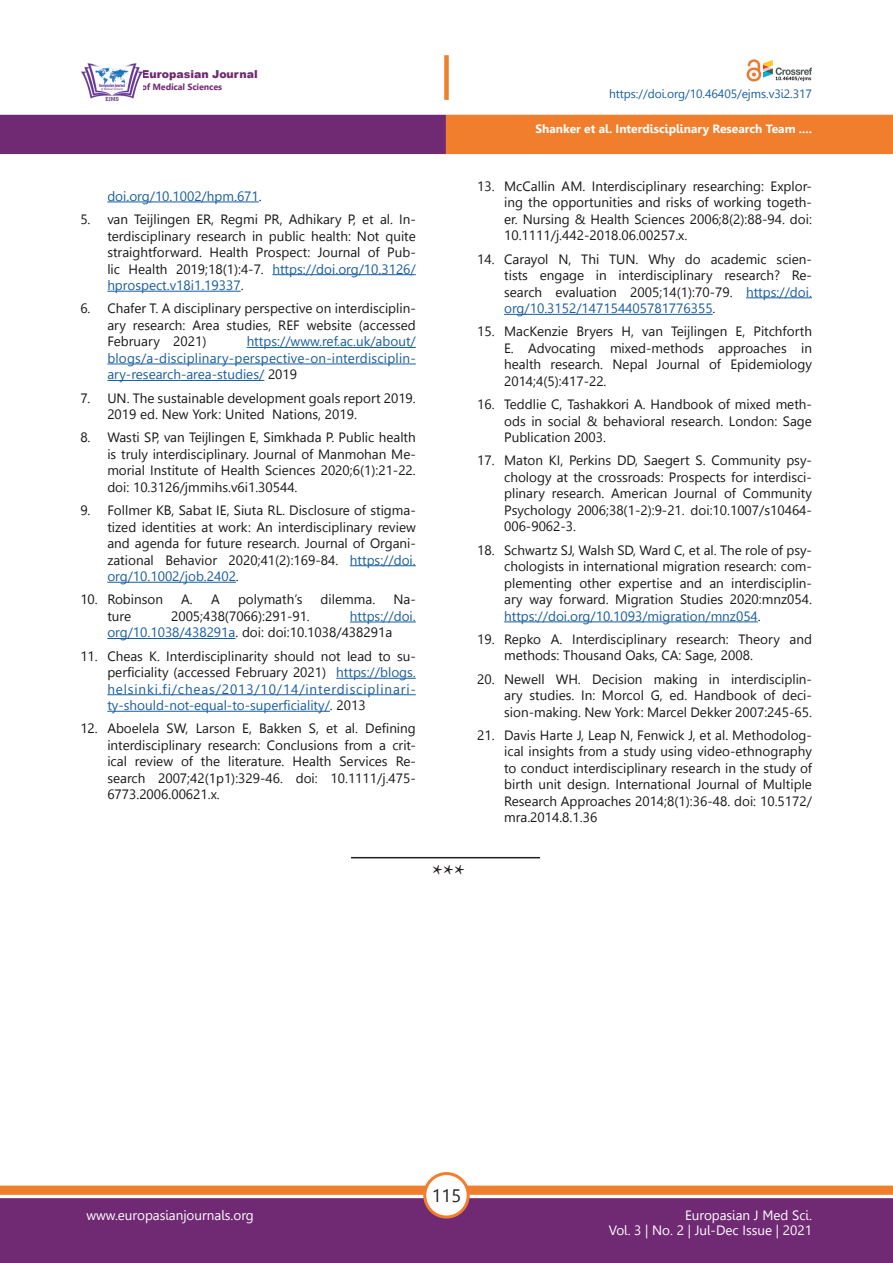
<style>
.page{position:relative;width:893px;height:1263px;background:#fff}
.page>*{position:absolute;margin:0;border:0;box-sizing:border-box;transform-origin:0 0}
.t1{font:27px "Minion Pro";color:#231f20}
.t2{font:18px "Leelawadee";color:#231f20}
.t3{font:13.5px/16.5px "Leelawadee UI";color:#181717;text-align:justify}
.t4{font:13.5px/16.5px "Leelawadee UI";color:#175d9e;text-align:justify}
.t5{font:13.5px/15px "Leelawadee";color:#fff;text-align:right}
.t6{font:700 12px "Leelawadee";color:#fff}
.t7{font:12px "Leelawadee";letter-spacing:-.005em;color:#175d9e}
.t8{font:900 10.95px "Arial";color:#702a73}
.t9{font:700 9px "Leelawadee UI";color:#702a73}
.s1{color:#181717}
.s2{color:#175d9e}
</style>
<div class="page">
<div style="left:0;top:1198px;width:893px;height:65px;background:#702a73;border:2px solid #702a73"></div>
<div style="left:0;top:1185px;width:893px;height:10px;background:#f07e2c;border:1px solid #f07e2c"></div>
<div style="left:425px;top:1173px;width:43px;height:44px;background:#fff;border-radius:50%"></div>
<div style="left:423px;top:1172px;width:47px;height:46px;border:3px solid #f07e2c;border-radius:50%"></div>
<div style="left:0;top:115px;width:446px;height:39px;background:#702a73"></div>
<div style="left:446px;top:115px;width:447px;height:39px;background:#f07e2c"></div>
<div style="left:444px;top:55px;width:5px;height:45px;background:#f07e2c"></div>
<img style="left:746px;top:60px;width:66px;height:21px">
<img style="left:81px;top:63px;width:61px;height:37px">
<hr style="left:107px;top:202px;width:152px;height:1px;background:#175d9e">
<hr style="left:272px;top:274px;width:144px;height:1px;background:#175d9e">
<hr style="left:107px;top:291px;width:134px;height:1px;background:#175d9e">
<hr style="left:247px;top:347px;width:169px;height:1px;background:#175d9e">
<hr style="left:107px;top:364px;width:309px;height:1px;background:#175d9e">
<hr style="left:107px;top:380px;width:157px;height:1px;background:#175d9e">
<hr style="left:350px;top:565px;width:66px;height:1px;background:#175d9e">
<hr style="left:107px;top:582px;width:129px;height:1px;background:#175d9e">
<hr style="left:350px;top:622px;width:66px;height:1px;background:#175d9e">
<hr style="left:107px;top:638px;width:128px;height:1px;background:#175d9e">
<hr style="left:336px;top:678px;width:80px;height:1px;background:#175d9e">
<hr style="left:107px;top:694px;width:309px;height:1px;background:#175d9e">
<hr style="left:107px;top:711px;width:223px;height:1px;background:#175d9e">
<hr style="left:746px;top:297px;width:66px;height:1px;background:#175d9e">
<hr style="left:504px;top:314px;width:209px;height:1px;background:#175d9e">
<hr style="left:504px;top:621px;width:254px;height:1px;background:#175d9e">
<hr style="left:351px;top:857px;width:189px;height:1px;background:#231f20">
<p class="t8" style="left:141px;top:66px;width:118px">Europasian Journal</p>
<p class="t9" style="left:141px;top:80px;width:82px">of Medical Sciences</p>
<p class="t7" style="left:609px;top:87px;width:204px">https://doi.org/10.46405/ejms.v3i2.317</p>
<p class="t6" style="left:535px;top:122px;width:278px">Shanker et al. Interdisciplinary Research Team ....</p>
<p class="t4" style="left:107px;top:187px;width:156px">doi.org/10.1002/hpm.671<span class="s1">.</span></p>
<p class="t3" style="left:107px;top:210px;width:310px;text-indent:-27px">5. van Teijlingen ER, Regmi PR, Adhikary P, et al. In&shy;terdisciplinary research in public health: Not quite straightforward. Health Prospect: Journal of Pub&shy;lic Health 2019;18(1):4-7. <span class="s2">https://doi.org/10.3126/ hprospect.v18i1.19337</span>.</p>
<p class="t3" style="left:107px;top:300px;width:310px;text-indent:-27px">6. Chafer T. A disciplinary perspective on interdisciplin&shy;ary research: Area studies, REF website (accessed February 2021)</p>
<p class="t4" style="left:107px;top:333px;width:310px;text-indent:139px">https://www.ref.ac.uk/about/ blogs/a-disciplinary-perspective-on-interdisciplin&shy;ary-research-area-studies/ <span class="s1">2019</span></p>
<p class="t3" style="left:107px;top:389px;width:310px;text-indent:-27px">7. UN. The sustainable development goals report 2019.<br>2019 ed. New York: United Nations, 2019.</p>
<p class="t3" style="left:107px;top:429px;width:310px;text-indent:-27px">8. Wasti SP, van Teijlingen E, Simkhada P. Public health is truly interdisciplinary. Journal of Manmohan Me&shy;morial Institute of Health Sciences 2020;6(1):21-22. doi: 10.3126/jmmihs.v6i1.30544.</p>
<p class="t3" style="left:107px;top:501px;width:310px;text-indent:-27px">9. Follmer KB, Sabat IE, Siuta RL. Disclosure of stigma&shy;tized identities at work: An interdisciplinary review and agenda for future research. Journal of Organi&shy;zational Behavior 2020;41(2):169-84. <span class="s2">https://doi. org/10.1002/job.2402</span>.</p>
<p class="t3" style="left:80px;top:591px;width:84px">10. Robinson</p>
<p class="t3" style="left:181px;top:591px;width:40px">A. A</p>
<p class="t3" style="left:238px;top:591px;width:66px">polymath’s</p>
<p class="t3" style="left:321px;top:591px;width:56px">dilemma.</p>
<p class="t3" style="left:393px;top:591px;width:24px">Na-</p>
<p class="t3" style="left:107px;top:607px;width:25px">ture</p>
<p class="t3" style="left:171px;top:607px;width:140px">2005;438(7066):291-91.</p>
<p class="t4" style="left:107px;top:607px;width:310px;text-indent:243px">https://doi. org/10.1038/438291a<span class="s1">. doi: doi:10.1038/438291a</span></p>
<p class="t4" style="left:107px;top:647px;width:310px;text-indent:-27px"><span class="s1">11. Cheas K. Interdisciplinarity should not lead to su&shy;perficiality (accessed February 2021)</span> https://blogs. helsinki.fi/cheas/2013/10/14/interdisciplinari&shy;ty-should-not-equal-to-superficiality/<span class="s1">. 2013</span></p>
<p class="t3" style="left:107px;top:720px;width:310px;text-indent:-27px">12. Aboelela SW, Larson E, Bakken S, et al. Defining interdisciplinary research: Conclusions from a crit&shy;ical review of the literature. Health Services Re&shy;search 2007;42(1p1):329-46. doi: 10.1111/j.475- 6773.2006.00621.x.</p>
<p class="t3" style="left:504px;top:177px;width:309px;text-indent:-27px">13. McCallin AM. Interdisciplinary researching: Explor&shy;ing the opportunities and risks of working togeth&shy;er. Nursing &amp; Health Sciences 2006;8(2):88-94. doi:<br>10.1111/j.442-2018.06.00257.x.</p>
<p class="t3" style="left:504px;top:250px;width:309px;text-indent:-27px">14. Carayol N, Thi TUN. Why do academic scien&shy;tists engage in interdisciplinary research? Re&shy;search evaluation 2005;14(1):70-79. <span class="s2">https://doi. org/10.3152/147154405781776355</span>.</p>
<p class="t3" style="left:504px;top:323px;width:309px;text-indent:-27px">15. MacKenzie Bryers H, van Teijlingen E, Pitchforth E. Advocating mixed-methods approaches in health research. Nepal Journal of Epidemiology 2014;4(5):417-22.</p>
<p class="t3" style="left:504px;top:395px;width:309px;text-indent:-27px">16. Teddlie C, Tashakkori A. Handbook of mixed meth&shy;ods in social &amp; behavioral research. London: Sage Publication 2003.</p>
<p class="t3" style="left:504px;top:452px;width:309px;text-indent:-27px">17. Maton KI, Perkins DD, Saegert S. Community psy&shy;chology at the crossroads: Prospects for interdisci&shy;plinary research. American Journal of Community Psychology 2006;38(1-2):9-21. doi:10.1007/s10464- 006-9062-3.</p>
<p class="t3" style="left:504px;top:541px;width:309px;text-indent:-27px">18. Schwartz SJ, Walsh SD, Ward C, et al. The role of psy&shy;chologists in international migration research: com&shy;plementing other expertise and an interdisciplin&shy;ary way forward. Migration Studies 2020:mnz054. <span class="s2">https://doi.org/10.1093/migration/mnz054</span>.</p>
<p class="t3" style="left:504px;top:630px;width:309px;text-indent:-27px">19. Repko A. Interdisciplinary research: Theory and methods: Thousand Oaks, CA: Sage, 2008.</p>
<p class="t3" style="left:504px;top:670px;width:309px;text-indent:-27px">20. Newell WH. Decision making in interdisciplin&shy;ary studies. In: Morcol G, ed. Handbook of deci&shy;sion-making. New York: Marcel Dekker 2007:245-65.</p>
<p class="t3" style="left:504px;top:726px;width:309px;text-indent:-27px">21. Davis Harte J, Leap N, Fenwick J, et al. Methodolog&shy;ical insights from a study using video-ethnography to conduct interdisciplinary research in the study of birth unit design. International Journal of Multiple Research Approaches 2014;8(1):36-48. doi: 10.5172/ mra.2014.8.1.36</p>
<p class="t1" style="left:432px;top:856px;width:34px">***</p>
<h2 class="t2" style="left:432px;top:1185px;width:31px">115</h2>
<p class="t5" style="left:86px;top:1208px;width:169px">www.europasianjournals.org</p>
<p class="t5" style="left:609px;top:1208px;width:205px">Europasian J Med Sci.<br>Vol. 3 | No. 2 | Jul-Dec Issue | 2021</p>
</div>
